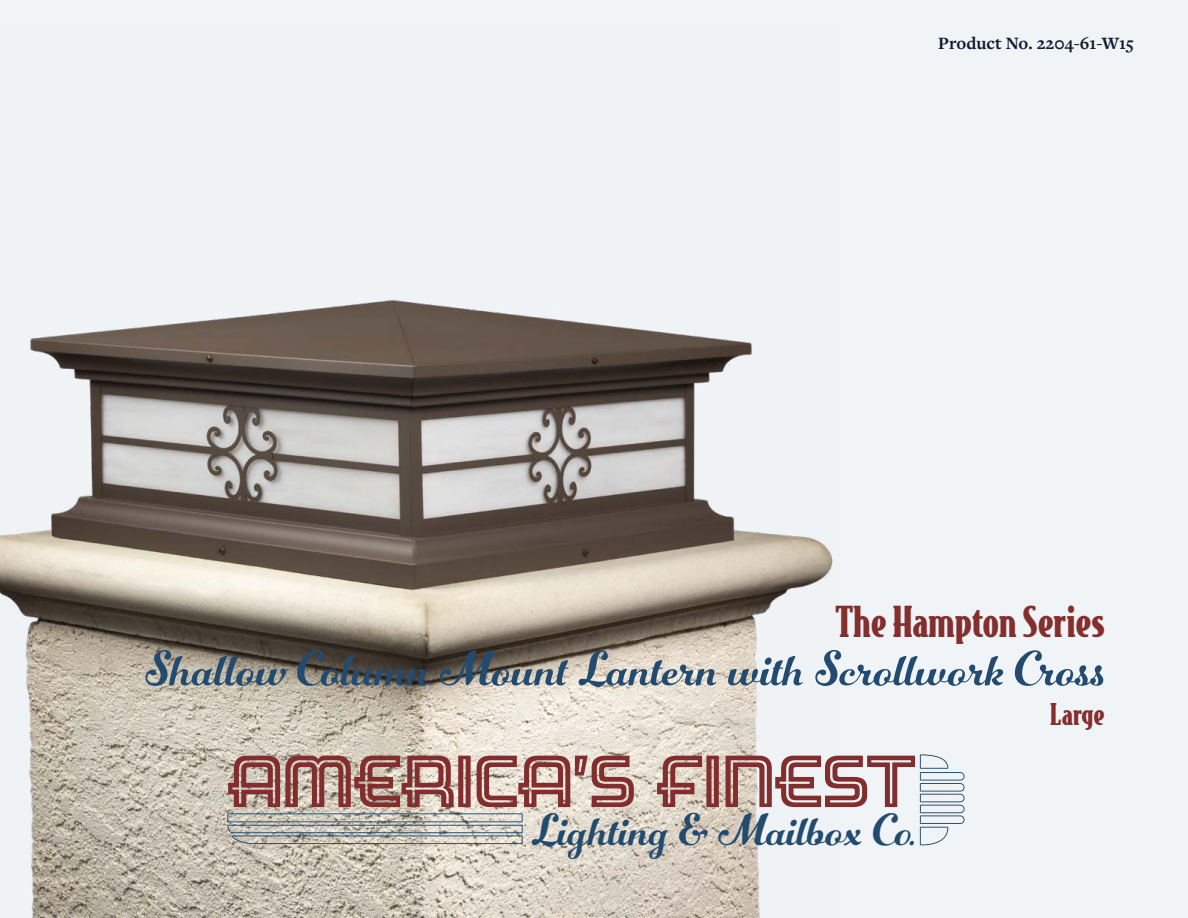
<style>
.page{position:relative;width:1188px;height:918px;background:#f1f4f7}
.page>*{position:absolute;margin:0;border:0;box-sizing:border-box;transform-origin:0 0}
.t1{font:70.8px "Hotel";letter-spacing:-.005em;color:#832e2e}
.t2{font:51px "Number Five Smooth";color:#224b6f}
.t3{font:46.95px "Number Five Smooth";color:#224b6e}
.t4{font:900 40.5px "Bodega Serif";color:#842e2e}
.t5{font:900 28.5px "Bodega Serif";color:#842e2e}
.t6{font:700 18px "Freight Text Pro";color:#131a2d}
</style>
<div class="page">
<img style="left:0;top:299px;width:833px;height:619px">
<svg style="left:227px;top:813px;width:296px;height:31px;background:#b2b3ae"></svg>
<svg style="left:920px;top:754px;width:45px;height:91px"></svg>
<p class="t6" style="left:938px;top:31px;width:197px">Product No. 2204-61-W15</p>
<p class="t4" style="left:835px;top:595px;width:271px">The Hampton Series</p>
<p class="t2" style="left:145px;top:638px;width:961px">Shallow Column Mount Lantern with Scrollwork Cross</p>
<h1 class="t1" style="left:227px;top:744px;width:691px">AMERICA’S FINEST</h1>
<p class="t3" style="left:532px;top:801px;width:386px">Lighting &amp; Mailbox Co.</p>
<p class="t5" style="left:1050px;top:695px;width:56px">Large</p>
</div>
